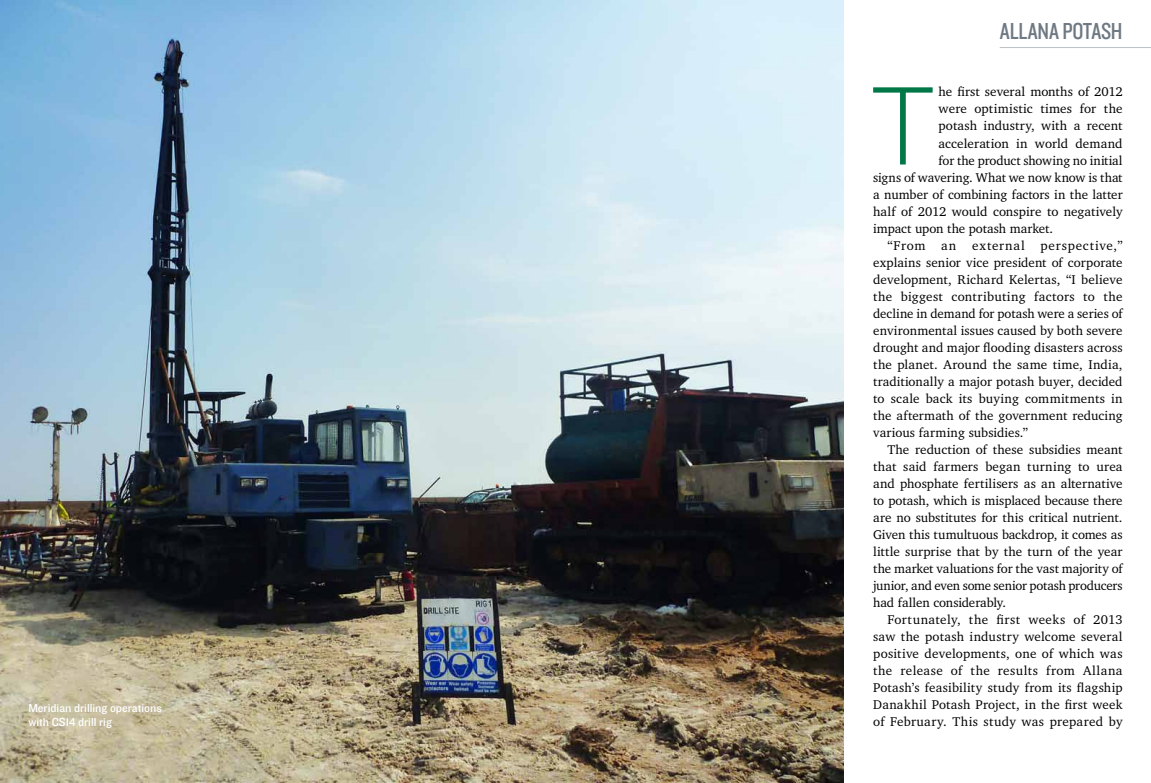
<style>
.page{position:relative;width:1151px;height:783px;background:#fff}
.page>*{position:absolute;margin:0;border:0;box-sizing:border-box;transform-origin:0 0}
.t1{font:300 110.1px "Gotham HTF";color:#007746}
.t2{font:24px "Knockout HTF29 Junior Liteweight";letter-spacing:-.01em;color:#6f7983}
.t3{font:13px "Charter IT Cby BT";letter-spacing:.01em;color:#000}
.t4{font:13px "Charter IT Cby BT";letter-spacing:-.01em;color:#000}
.t5{font:13px "Charter IT Cby BT";letter-spacing:-.015em;color:#000}
.t6{font:13px "Charter IT Cby BT";letter-spacing:.035em;color:#000}
.t7{font:13px "Charter IT Cby BT";letter-spacing:.03em;color:#000}
.t8{font:13px "Charter IT Cby BT";letter-spacing:.06em;color:#000}
.t9{font:12px/14.4px "Knockout HTF31 Junior Middlewt";color:#fff}
</style>
<div class="page">
<img style="left:0;top:0;width:843px;height:782px">
<hr style="left:1000px;top:47px;width:151px;height:1px;background:#bbc0c4">
<p class="t9" style="left:28px;top:700px;width:135px">Meridian drilling operations with CS 14 drill rig</p>
<h2 class="t2" style="left:1000px;top:18px;width:124px">ALLANA POTASH</h2>
<h1 class="t1" style="left:867px;top:66px;width:73px">T</h1>
<p class="t3" style="left:938px;top:84px;width:186px">he first several months of 2012</p>
<p class="t3" style="left:938px;top:101px;width:185px">were optimistic times for the</p>
<p class="t3" style="left:938px;top:118px;width:186px">potash industry, with a recent</p>
<p class="t3" style="left:938px;top:135px;width:186px">acceleration in world demand</p>
<p class="t4" style="left:938px;top:152px;width:186px">for the product showing no initial</p>
<p class="t4" style="left:873px;top:169px;width:251px">signs of wavering. What we now know is that</p>
<p class="t3" style="left:873px;top:186px;width:251px">a number of combining factors in the latter</p>
<p class="t3" style="left:873px;top:203px;width:251px">half of 2012 would conspire to negatively</p>
<p class="t4" style="left:873px;top:220px;width:181px">impact upon the potash market.</p>
<p class="t8" style="left:887px;top:237px;width:237px">“From an external perspective,”</p>
<p class="t3" style="left:873px;top:254px;width:251px">explains senior vice president of corporate</p>
<p class="t3" style="left:873px;top:271px;width:251px">development, Richard Kelertas, “I believe</p>
<p class="t3" style="left:873px;top:288px;width:251px">the biggest contributing factors to the</p>
<p class="t3" style="left:873px;top:305px;width:251px">decline in demand for potash were a series of</p>
<p class="t3" style="left:873px;top:322px;width:251px">environmental issues caused by both severe</p>
<p class="t3" style="left:873px;top:339px;width:251px">drought and major flooding disasters across</p>
<p class="t3" style="left:873px;top:356px;width:251px">the planet. Around the same time, India,</p>
<p class="t3" style="left:873px;top:373px;width:251px">traditionally a major potash buyer, decided</p>
<p class="t3" style="left:873px;top:390px;width:251px">to scale back its buying commitments in</p>
<p class="t3" style="left:873px;top:407px;width:251px">the aftermath of the government reducing</p>
<p class="t3" style="left:873px;top:424px;width:157px">various farming subsidies.”</p>
<p class="t3" style="left:887px;top:441px;width:237px">The reduction of these subsidies meant</p>
<p class="t3" style="left:873px;top:458px;width:251px">that said farmers began turning to urea</p>
<p class="t3" style="left:873px;top:475px;width:251px">and phosphate fertilisers as an alternative</p>
<p class="t3" style="left:873px;top:492px;width:251px">to potash, which is misplaced because there</p>
<p class="t3" style="left:873px;top:509px;width:251px">are no substitutes for this critical nutrient.</p>
<p class="t3" style="left:873px;top:526px;width:251px">Given this tumultuous backdrop, it comes as</p>
<p class="t3" style="left:873px;top:543px;width:251px">little surprise that by the turn of the year</p>
<p class="t4" style="left:873px;top:560px;width:251px">the market valuations for the vast majority of</p>
<p class="t5" style="left:873px;top:577px;width:251px">junior, and even some senior potash producers</p>
<p class="t4" style="left:873px;top:594px;width:134px">had fallen considerably.</p>
<p class="t7" style="left:887px;top:611px;width:237px">Fortunately, the first weeks of 2013</p>
<p class="t3" style="left:873px;top:628px;width:251px">saw the potash industry welcome several</p>
<p class="t3" style="left:873px;top:645px;width:251px">positive developments, one of which was</p>
<p class="t6" style="left:873px;top:662px;width:251px">the release of the results from Allana</p>
<p class="t3" style="left:873px;top:679px;width:251px">Potash’s feasibility study from its flagship</p>
<p class="t3" style="left:873px;top:696px;width:251px">Danakhil Potash Project, in the first week</p>
<p class="t3" style="left:873px;top:713px;width:251px">of February. This study was prepared by</p>
</div>
